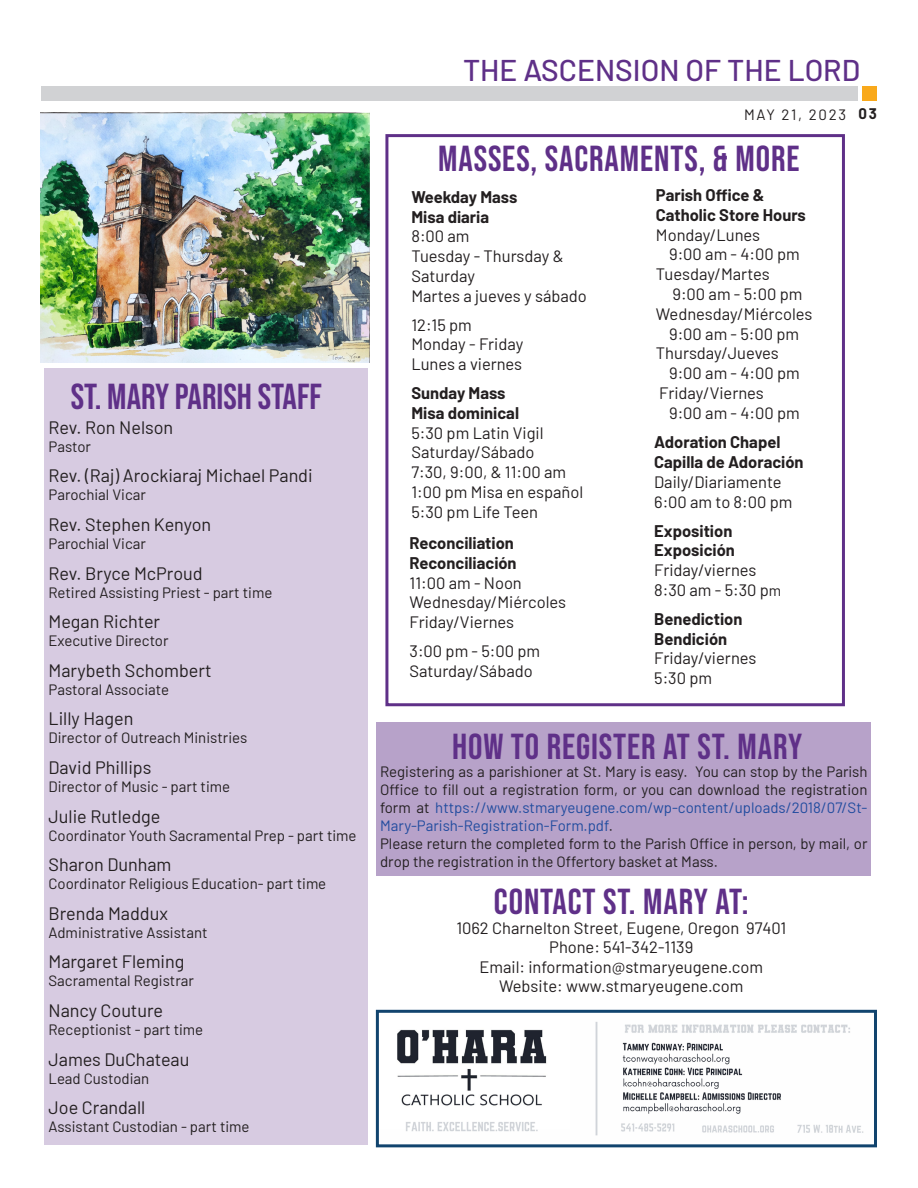
<style>
.page{position:relative;width:918px;height:1188px;background:#fff}
.page>*{position:absolute;margin:0;border:0;box-sizing:border-box;transform-origin:0 0}
.Header_1{font:36px "Bebas Neue";letter-spacing:.025em;color:#5f3088}
.Olive_Green_07b793df{font:36px "Bebas Neue";color:#5f3088}
.Olive_Green_07b793df-2{font:500 30px "Barlow";color:#5f3088}
.Main_Body_Text{font:18px "Barlow";color:#231f20}
.Main_Body_Text-2{font:16.5px/19.8px "Barlow";color:#231f20}
.Main_Body_Text-3{font:700 16.5px "Barlow";color:#231f20}
.Main_Body_Text-4{font:15px/18px "Barlow";color:#231f20;text-align:justify}
.Page_Subhead_Odd{font:15px "Barlow";letter-spacing:.115em;color:#231f20}
.Page_Number_Odd{font:700 15px "Barlow";color:#231f20}
.s1{font-size:15px}
.s2{color:#214c9f}
</style>
<div class="page">
<div style="left:376px;top:722px;width:495px;height:153px;background:#b7a2c9"></div>
<div style="left:385px;top:134px;width:460px;height:572px;border:3px solid #5f3088"></div>
<div style="left:44px;top:368px;width:323px;height:777px;background:#d7cbe1"></div>
<div style="left:863px;top:86px;width:14px;height:14px;background:#f9a91b"></div>
<div style="left:41px;top:86px;width:817px;height:14px;background:#d1d2d4"></div>
<img style="left:397px;top:1022px;width:467px;height:114px">
<div style="left:376px;top:1010px;width:501px;height:137px;border:3px solid #11446e"></div>
<img style="left:41px;top:113px;width:329px;height:249px">
<p class="Olive_Green_07b793df" style="left:71px;top:377px;width:252px">St. Mary PARISH STAFF</p>
<p class="Main_Body_Text" style="left:49px;top:414px;width:126px">Rev. Ron Nelson</p>
<p class="Main_Body_Text-4" style="left:49px;top:436px;width:44px">Pastor</p>
<p class="Main_Body_Text" style="left:49px;top:463px;width:266px">Rev. (Raj) Arockiaraj Michael Pandi</p>
<p class="Main_Body_Text-4" style="left:49px;top:485px;width:99px">Parochial Vicar</p>
<p class="Main_Body_Text" style="left:49px;top:511px;width:164px">Rev. Stephen Kenyon</p>
<p class="Main_Body_Text-4" style="left:49px;top:533px;width:99px">Parochial Vicar</p>
<p class="Main_Body_Text" style="left:49px;top:560px;width:156px">Rev. Bryce McProud</p>
<p class="Main_Body_Text-4" style="left:49px;top:582px;width:225px">Retired Assisting Priest - part time</p>
<p class="Main_Body_Text" style="left:49px;top:609px;width:113px">Megan Richter</p>
<p class="Main_Body_Text-4" style="left:49px;top:631px;width:122px">Executive Director</p>
<p class="Main_Body_Text" style="left:49px;top:657px;width:165px">Marybeth Schombert</p>
<p class="Main_Body_Text-4" style="left:49px;top:679px;width:122px">Pastoral Associate</p>
<p class="Main_Body_Text" style="left:49px;top:706px;width:86px">Lilly Hagen</p>
<p class="Main_Body_Text-4" style="left:49px;top:728px;width:200px">Director of Outreach Ministries</p>
<p class="Main_Body_Text" style="left:49px;top:754px;width:105px">David Phillips</p>
<p class="Main_Body_Text-4" style="left:49px;top:776px;width:183px">Director of Music - part time</p>
<p class="Main_Body_Text" style="left:49px;top:803px;width:113px">Julie Rutledge</p>
<p class="Main_Body_Text-4" style="left:49px;top:825px;width:310px">Coordinator Youth Sacramental Prep - part time</p>
<p class="Main_Body_Text" style="left:49px;top:852px;width:124px">Sharon Dunham</p>
<p class="Main_Body_Text-4" style="left:49px;top:874px;width:279px">Coordinator Religious Education- part time</p>
<p class="Main_Body_Text" style="left:49px;top:900px;width:121px">Brenda Maddux</p>
<p class="Main_Body_Text-4" style="left:49px;top:922px;width:161px">Administrative Assistant</p>
<p class="Main_Body_Text" style="left:49px;top:949px;width:138px">Margaret Fleming</p>
<p class="Main_Body_Text-4" style="left:49px;top:971px;width:147px">Sacramental Registrar</p>
<p class="Main_Body_Text" style="left:49px;top:997px;width:116px">Nancy Couture</p>
<p class="Main_Body_Text-4" style="left:49px;top:1019px;width:156px">Receptionist - part time</p>
<p class="Main_Body_Text" style="left:49px;top:1046px;width:142px">James DuChateau</p>
<p class="Main_Body_Text-4" style="left:49px;top:1068px;width:102px">Lead Custodian</p>
<p class="Main_Body_Text" style="left:49px;top:1095px;width:98px">Joe Crandall</p>
<p class="Main_Body_Text-4" style="left:49px;top:1117px;width:203px">Assistant Custodian - part time</p>
<p class="Olive_Green_07b793df-2" style="left:463px;top:48px;width:399px">THE ASCENSION OF THE LORD</p>
<p class="Page_Subhead_Odd" style="left:744px;top:104px;width:104px">MAY 21, 2023</p>
<p class="Page_Number_Odd" style="left:859px;top:103px;width:20px">03</p>
<p class="Header_1" style="left:438px;top:138px;width:363px">MASSES, SACRAMENTS, &amp; MORE</p>
<p class="Main_Body_Text-3" style="left:411px;top:185px;width:107px">Weekday Mass</p>
<p class="Main_Body_Text-3" style="left:411px;top:204px;width:79px">Misa diaria</p>
<p class="Main_Body_Text-2" style="left:411px;top:225px;width:60px">8:00 am</p>
<p class="Main_Body_Text-2" style="left:411px;top:245px;width:154px">Tuesday - Thursday &amp;<br>Saturday</p>
<p class="Main_Body_Text-2" style="left:411px;top:285px;width:177px">Martes a jueves y sábado</p>
<p class="Main_Body_Text-2" style="left:411px;top:313px;width:62px">12:15 pm</p>
<p class="Main_Body_Text-2" style="left:411px;top:333px;width:113px">Monday - Friday</p>
<p class="Main_Body_Text-2" style="left:411px;top:353px;width:112px">Lunes a viernes</p>
<p class="Main_Body_Text-3" style="left:411px;top:381px;width:96px">Sunday Mass</p>
<p class="Main_Body_Text-3" style="left:411px;top:401px;width:109px">Misa dominical</p>
<p class="Main_Body_Text-2" style="left:411px;top:421px;width:134px">5:30 pm Latin Vigil<br>Saturday/Sábado</p>
<p class="Main_Body_Text-2" style="left:411px;top:461px;width:156px">7:30, 9:00, &amp; 11:00 am</p>
<p class="Main_Body_Text-2" style="left:411px;top:481px;width:173px">1:00 pm Misa en español</p>
<p class="Main_Body_Text-2" style="left:411px;top:501px;width:128px">5:30 pm Life Teen</p>
<p class="Main_Body_Text-3" style="left:410px;top:531px;width:106px">Reconciliation</p>
<p class="Main_Body_Text-3" style="left:410px;top:551px;width:109px">Reconciliación</p>
<p class="Main_Body_Text-2" style="left:410px;top:572px;width:114px">11:00 am - Noon</p>
<p class="Main_Body_Text-2" style="left:410px;top:591px;width:158px">Wednesday/Miércoles</p>
<p class="Main_Body_Text-2" style="left:410px;top:611px;width:106px">Friday/Viernes</p>
<p class="Main_Body_Text-2" style="left:410px;top:640px;width:132px">3:00 pm - 5:00 pm</p>
<p class="Main_Body_Text-2" style="left:410px;top:660px;width:125px">Saturday/Sábado</p>
<p class="Main_Body_Text-3" style="left:656px;top:183px;width:110px">Parish Office &amp;</p>
<p class="Main_Body_Text-3" style="left:656px;top:203px;width:151px">Catholic Store Hours</p>
<p class="Main_Body_Text-2" style="left:656px;top:224px;width:106px">Monday/Lunes</p>
<p class="Main_Body_Text-2" style="left:669px;top:243px;width:132px">9:00 am - 4:00 pm</p>
<p class="Main_Body_Text-2" style="left:656px;top:263px;width:115px">Tuesday/Martes</p>
<p class="Main_Body_Text-2" style="left:672px;top:283px;width:132px">9:00 am - 5:00 pm</p>
<p class="Main_Body_Text-2" style="left:656px;top:303px;width:158px">Wednesday/Miércoles</p>
<p class="Main_Body_Text-2" style="left:669px;top:323px;width:132px">9:00 am - 5:00 pm</p>
<p class="Main_Body_Text-2" style="left:656px;top:342px;width:124px">Thursday/Jueves</p>
<p class="Main_Body_Text-2" style="left:669px;top:362px;width:132px">9:00 am - 4:00 pm</p>
<p class="Main_Body_Text-2" style="left:659px;top:382px;width:106px">Friday/Viernes</p>
<p class="Main_Body_Text-2" style="left:669px;top:402px;width:132px">9:00 am - 4:00 pm</p>
<p class="Main_Body_Text-3" style="left:654px;top:430px;width:128px">Adoration Chapel</p>
<p class="Main_Body_Text-3" style="left:654px;top:450px;width:151px">Capilla de Adoración</p>
<p class="Main_Body_Text-2" style="left:654px;top:471px;width:129px">Daily/Diariamente</p>
<p class="Main_Body_Text-2" style="left:654px;top:491px;width:140px">6:00 am to 8:00 pm</p>
<p class="Main_Body_Text-3" style="left:654px;top:518px;width:80px">Exposition</p>
<p class="Main_Body_Text-3" style="left:654px;top:538px;width:82px">Exposición</p>
<p class="Main_Body_Text-2" style="left:654px;top:559px;width:104px">Friday/viernes</p>
<p class="Main_Body_Text-2" style="left:654px;top:579px;width:129px">8:30 am - 5:30 p<span class="s1">m</span></p>
<p class="Main_Body_Text-3" style="left:654px;top:607px;width:90px">Benediction</p>
<p class="Main_Body_Text-3" style="left:654px;top:626px;width:74px">Bendición</p>
<p class="Main_Body_Text-2" style="left:654px;top:647px;width:104px">Friday/viernes</p>
<p class="Main_Body_Text-2" style="left:654px;top:667px;width:59px">5:30 pm</p>
<p class="Header_1" style="left:452px;top:726px;width:352px">HOW TO REGISTER AT ST. MARY</p>
<p class="Main_Body_Text-4" style="left:380px;top:761px;width:489px">Registering as a parishioner at St. Mary is easy. You can stop by the Parish Office to fill out a registration form, or you can download the registration form at <span class="s2">https://www.stmaryeugene.com/wp-content/uploads/2018/07/St-Mary-Parish-Registration-Form.pdf</span>.</p>
<p class="Main_Body_Text-4" style="left:380px;top:833px;width:489px">Please return the completed form to the Parish Office in person, by mail, or drop the registration in the Offertory basket at Mass.</p>
<p class="Header_1" style="left:494px;top:882px;width:256px">CONTACT ST. MARY AT:</p>
<p class="Main_Body_Text-2" style="left:456px;top:917px;width:331px">1062 Charnelton Street, Eugene, Oregon 97401</p>
<p class="Main_Body_Text-2" style="left:549px;top:936px;width:145px">Phone: 541-342-1139</p>
<p class="Main_Body_Text-2" style="left:479px;top:956px;width:285px">Email: information@stmaryeugene.com</p>
<p class="Main_Body_Text-2" style="left:499px;top:975px;width:246px">Website: www.stmaryeugene.com</p>
</div>
